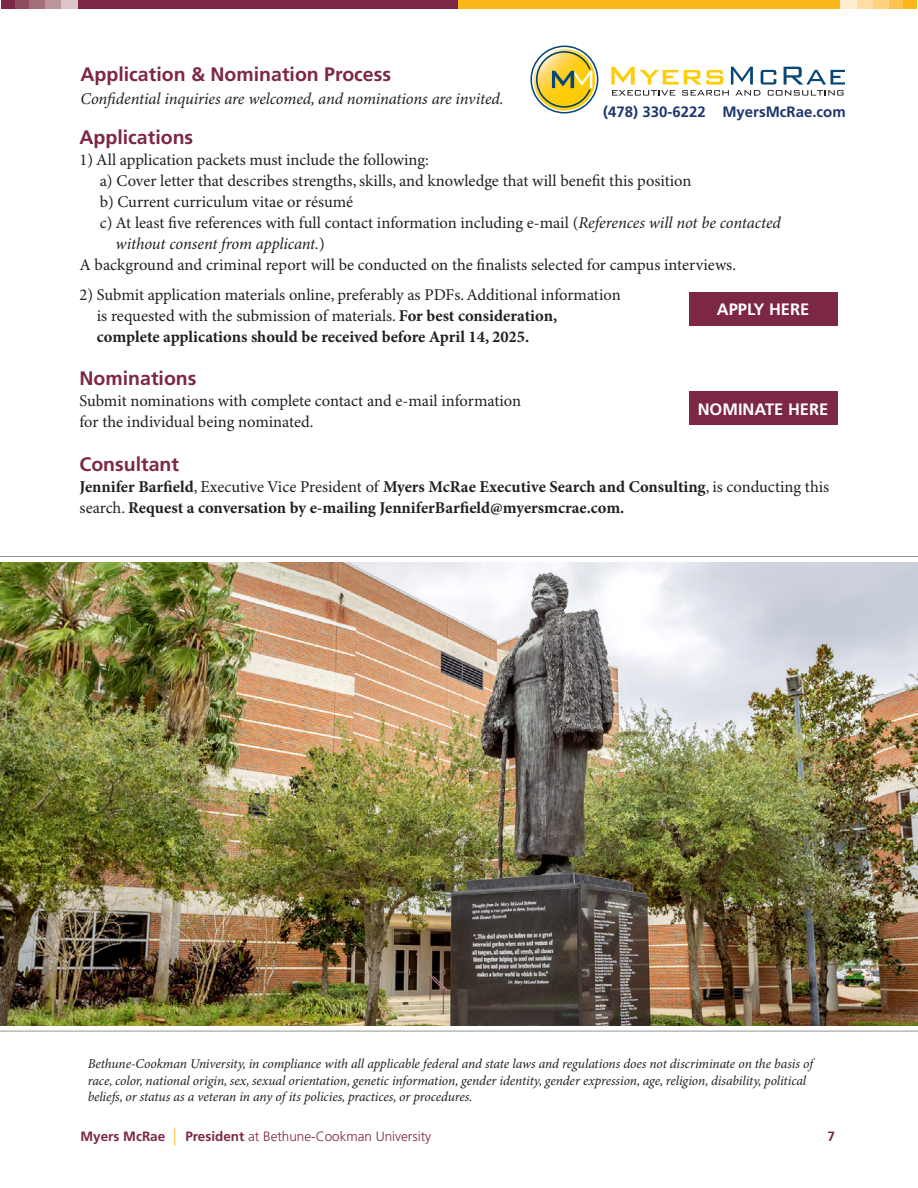
<style>
.page{position:relative;width:918px;height:1188px;background:#fff}
.page>*{position:absolute;margin:0;border:0;box-sizing:border-box;transform-origin:0 0}
.t1{font:700 19.5px "Frutiger LT Pro";color:#7d2746}
.t2{font:16.5px/21px "Minion Pro";color:#231f20}
.t3{font:700 16.5px/21px "Minion Pro";color:#231f20}
.t4{font:italic 16.5px "Minion Pro";letter-spacing:-.01em;color:#231f20}
.t5{font:700 16.5px "Frutiger LT Pro";color:#fff}
.t6{font:700 15px "Frutiger LT Pro";color:#1d366c}
.t7{font:italic 13.5px/16.5px "Minion Pro";letter-spacing:-.01em;color:#231f20}
.t8{font:300 13.5px "Frutiger LT Pro";color:#7d2746}
.t9{font:700 13.5px "Frutiger LT Pro";color:#7d2746}
.s1{font-style:italic}
.s2{font-style:normal}
.s3{font-weight:700}
.s4{font-weight:400}
.s5{font-stretch:condensed;font-size:18px;color:#fcb619}
</style>
<div class="page">
<svg style="left:611px;top:67px;width:234px;height:29px"></svg>
<svg style="left:530px;top:46px;width:68px;height:68px"></svg>
<img style="left:0;top:556px;width:918px;height:476px">
<div style="left:1px;top:0;width:781px;height:9px;background:#7d2746"></div>
<div style="left:15px;top:0;width:60px;height:9px;background:#8f4d5d"></div>
<div style="left:29px;top:0;width:16px;height:9px;background:#a56f7a"></div>
<div style="left:45px;top:0;width:17px;height:9px;background:#bd959b"></div>
<div style="left:61px;top:0;width:16px;height:9px;background:#dbc5c7"></div>
<div style="left:458px;top:0;width:459px;height:9px;background:#fcb619"></div>
<div style="left:843px;top:0;width:60px;height:9px;background:#fec44f"></div>
<div style="left:873px;top:0;width:16px;height:9px;background:#fed17c"></div>
<div style="left:856px;top:0;width:17px;height:9px;background:#ffdda4"></div>
<div style="left:841px;top:0;width:16px;height:9px;background:#feeecf"></div>
<div style="left:689px;top:392px;width:148px;height:33px;background:#7d2746"></div>
<div style="left:689px;top:292px;width:148px;height:34px;background:#7d2746"></div>
<p class="t1" style="left:81px;top:62px;width:312px">Application &amp; Nomination Process</p>
<p class="t4" style="left:81px;top:89px;width:425px">Confidential inquiries are welcomed, and nominations are invited.</p>
<p class="t6" style="left:603px;top:103px;width:244px">(478) 330-6222 MyersMcRae.com</p>
<p class="t1" style="left:80px;top:125px;width:115px">Applications</p>
<p class="t2" style="left:80px;top:150px;width:351px">1) All application packets must include the following:</p>
<p class="t2" style="left:100px;top:171px;width:593px">a) Cover letter that describes strengths, skills, and knowledge that will benefit this position</p>
<p class="t2" style="left:100px;top:192px;width:255px">b) Current curriculum vitae or résumé</p>
<p class="t2" style="left:100px;top:213px;width:683px">c) At least five references with full contact information including e-mail (<span class="s1">References will not be contacted</span></p>
<p class="t4" style="left:116px;top:234px;width:211px">without consent from applicant.<span class="s2">)</span></p>
<p class="t2" style="left:80px;top:255px;width:658px">A background and criminal report will be conducted on the finalists selected for campus interviews.</p>
<p class="t2" style="left:97px;top:285px;width:525px;text-indent:-17px">2) Submit application materials online, preferably as PDFs. Additional information is requested with the submission of materials. <span class="s3">For best consideration, complete applications should be received before April 14, 2025.</span></p>
<p class="t1" style="left:80px;top:367px;width:119px">Nominations</p>
<p class="t2" style="left:80px;top:391px;width:443px">Submit nominations with complete contact and e-mail information for the individual being nominated.</p>
<p class="t1" style="left:80px;top:452px;width:101px">Consultant</p>
<p class="t3" style="left:80px;top:477px;width:751px">Jennifer Barfield<span class="s4">, Executive Vice President of</span> Myers McRae Executive Search and Consulting<span class="s4">, is conducting this search.</span> Request a conversation by e-mailing JenniferBarfield@myersmcrae.com.</p>
<p class="t5" style="left:717px;top:300px;width:94px">APPLY HERE</p>
<p class="t5" style="left:698px;top:399px;width:132px">NOMINATE HERE</p>
<p class="t7" style="left:88px;top:1056px;width:727px">Bethune-Cookman University, in compliance with all applicable federal and state laws and regulations does not discriminate on the basis of race, color, national origin, sex, sexual orientation, genetic information, gender identity, gender expression, age, religion, disability, political beliefs, or status as a veteran in any of its policies, practices, or procedures.</p>
<p class="t8" style="left:81px;top:1128px;width:352px"><span class="s3">Myers McRae</span> <span class="s5">|</span> <span class="s3">President</span> at Bethune-Cookman University</p>
<p class="t9" style="left:828px;top:1128px;width:9px">7</p>
</div>
